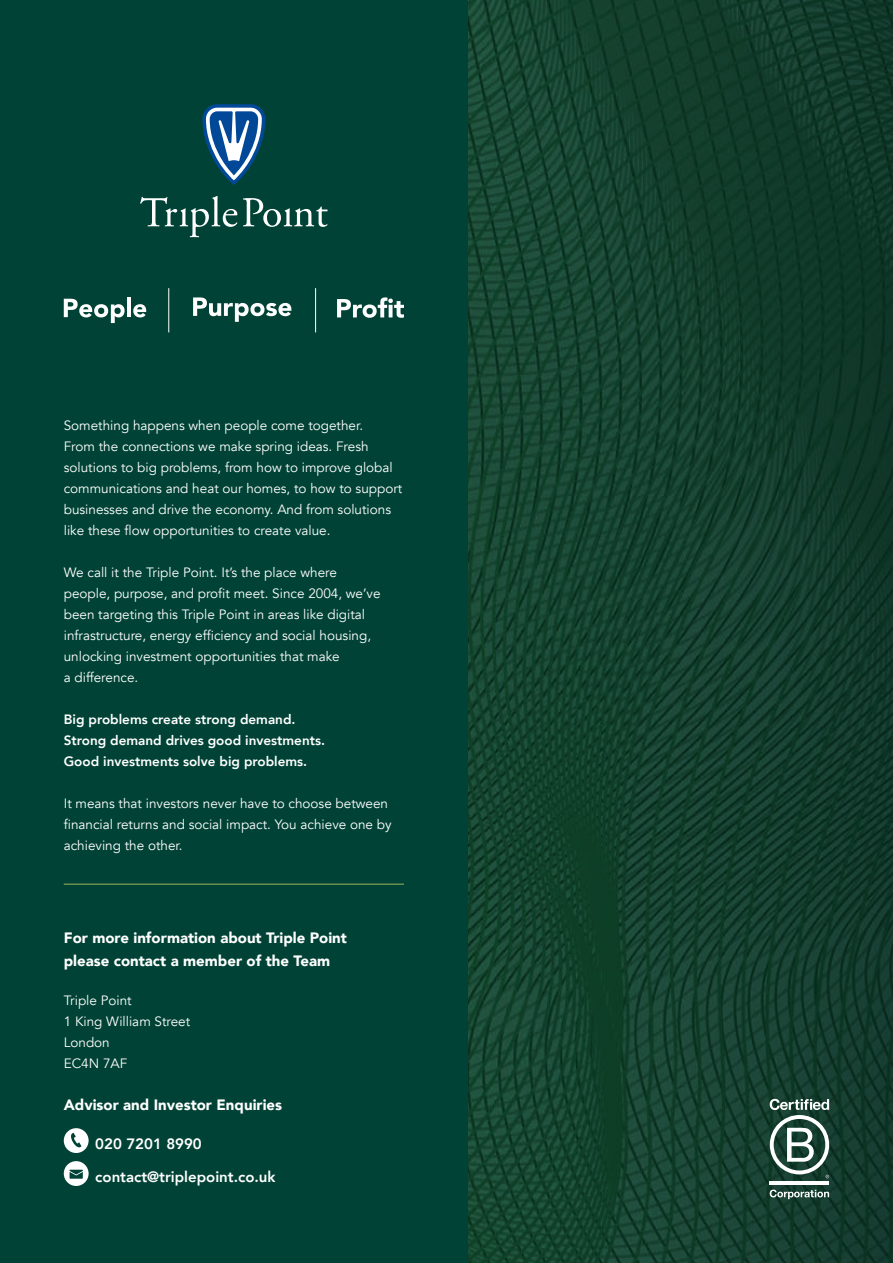
<style>
.page{position:relative;width:893px;height:1263px;background:#fff}
.page>*{position:absolute;margin:0;border:0;box-sizing:border-box;transform-origin:0 0}
.t1{font:900 15px/22.5px "Avenir";color:#fff}
.t2{font:800 15px "Avenir";color:#fff}
.t3{font:13.5px/21px "Avenir";color:#fff}
.t4{font:800 13.5px/21px "Avenir";color:#fff}
</style>
<div class="page">
<svg style="left:468px;top:0;width:425px;height:1263px;background:#133f2d"></svg>
<div style="left:0;top:0;width:468px;height:1263px;background:#004336"></div>
<svg style="left:202px;top:104px;width:63px;height:81px"></svg>
<svg style="left:140px;top:196px;width:97px;height:41px"></svg>
<svg style="left:243px;top:198px;width:85px;height:29px"></svg>
<svg style="left:64px;top:299px;width:61px;height:24px"></svg>
<hr style="left:127px;top:297px;width:4px;height:20px;background:#fff">
<svg style="left:133px;top:304px;width:13px;height:13px"></svg>
<svg style="left:193px;top:297px;width:98px;height:25px"></svg>
<svg style="left:337px;top:297px;width:67px;height:21px"></svg>
<hr style="left:168px;top:288px;width:1px;height:44px;background:#fff">
<hr style="left:315px;top:288px;width:1px;height:44px;background:#fff">
<div style="left:64px;top:1161px;width:25px;height:25px;background:#fff;border-radius:50%"></div>
<svg style="left:70px;top:1170px;width:13px;height:9px"></svg>
<div style="left:64px;top:1128px;width:25px;height:25px;background:#fff;border-radius:50%"></div>
<svg style="left:71px;top:1133px;width:10px;height:14px"></svg>
<hr style="left:64px;top:884px;width:340px;height:1px;background:#9db65e">
<hr style="left:770px;top:1181px;width:59px;height:3px;background:#fff">
<svg style="left:770px;top:1099px;width:59px;height:79px"></svg>
<svg style="left:770px;top:1189px;width:59px;height:10px"></svg>
<p class="t3" style="left:64px;top:415px;width:340px">Something happens when people come together.<br>From the connections we make spring ideas. Fresh solutions to big problems, from how to improve global communications and heat our homes, to how to support businesses and drive the economy. And from solutions like these flow opportunities to create value.</p>
<p class="t3" style="left:64px;top:562px;width:318px">We call it the Triple Point. It’s the place where people, purpose, and profit meet. Since 2004, we’ve been targeting this Triple Point in areas like digital infrastructure, energy efficiency and social housing, unlocking investment opportunities that make<br>a difference.</p>
<p class="t4" style="left:64px;top:709px;width:263px">Big problems create strong demand.<br>Strong demand drives good investments.<br>Good investments solve big problems.</p>
<p class="t3" style="left:64px;top:793px;width:329px">It means that investors never have to choose between financial returns and social impact. You achieve one by achieving the other.</p>
<p class="t1" style="left:64px;top:926px;width:285px">For more information about Triple Point please contact a member of the Team</p>
<p class="t3" style="left:64px;top:990px;width:128px">Triple Point<br>1 King William Street<br>London<br>EC4N 7AF</p>
<p class="t1" style="left:64px;top:1093px;width:220px">Advisor and Investor Enquiries</p>
<p class="t2" style="left:95px;top:1132px;width:108px">020 7201 8990</p>
<p class="t2" style="left:95px;top:1165px;width:182px">contact@triplepoint.co.uk</p>
</div>
